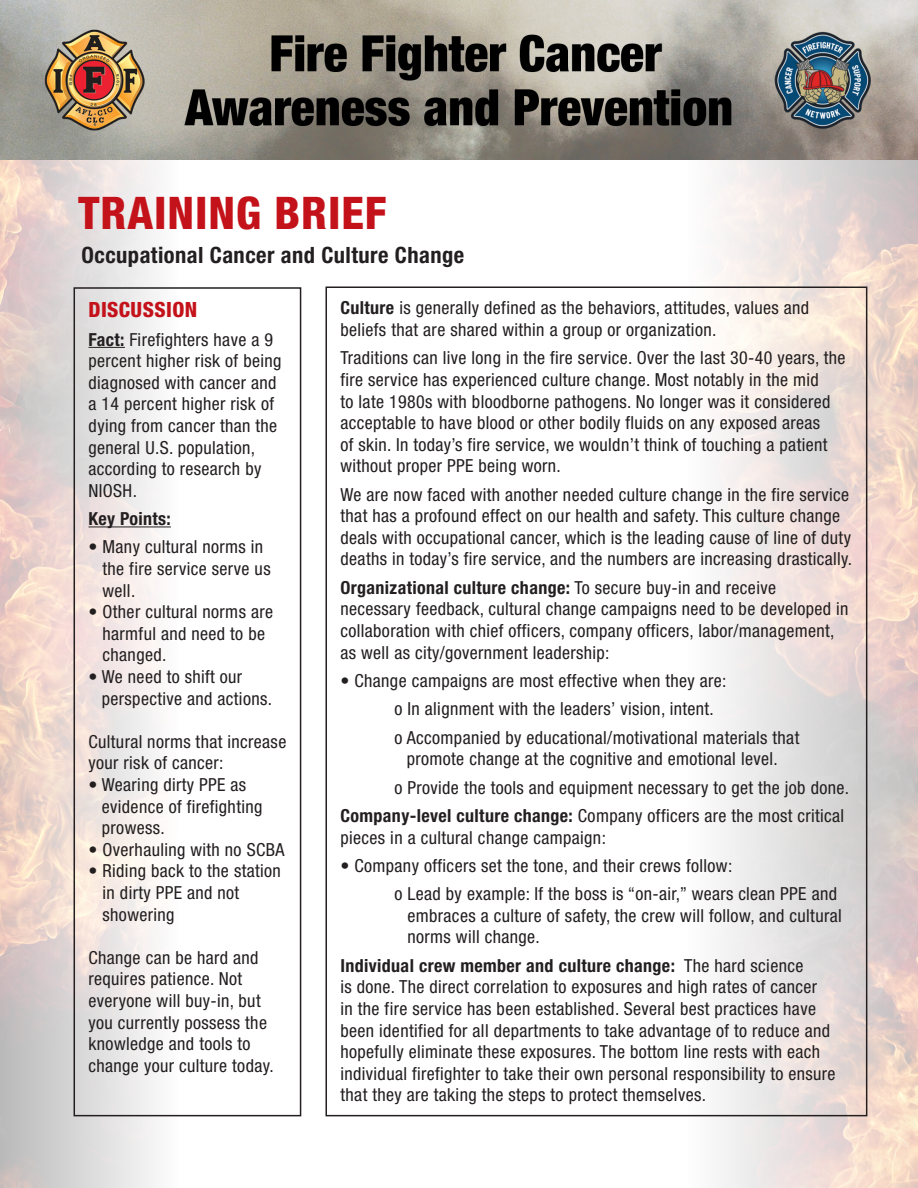
<style>
.page{position:relative;width:918px;height:1188px;background:#fff}
.page>*{position:absolute;margin:0;border:0;box-sizing:border-box;transform-origin:0 0}
.subhead{font:800 condensed 45px "Helvetica Neue LT Std";letter-spacing:.02em;color:#c4121a}
.quote{font:700 condensed 22.5px "Helvetica Neue LT Std";letter-spacing:.02em;color:#231f20}
.subhead-2{font:800 condensed 21px "Helvetica Neue LT Std";letter-spacing:.02em;color:#c4121a}
.bullets{font:condensed 18px/21.6px "Helvetica Neue LT Std";letter-spacing:.02em;color:#231f20}
.body_text{font:condensed 18px/21.6px "Helvetica Neue LT Std";letter-spacing:.02em;color:#231f20}
.bullets-2{font:700 condensed 18px "Helvetica Neue LT Std";letter-spacing:.02em;color:#231f20}
.s1{font-weight:700}
</style>
<div class="page">
<img style="left:688px;top:159px;width:230px;height:1029px">
<img style="left:0;top:159px;width:178px;height:1029px">
<img style="left:0;top:0;width:918px;height:159px">
<hr style="left:89px;top:347px;width:36px;height:1px;background:#231f20">
<hr style="left:89px;top:526px;width:82px;height:1px;background:#231f20">
<div style="left:74px;top:287px;width:227px;height:829px;border:2px solid #231f20"></div>
<p class="subhead" style="left:78px;top:185px;width:310px">TRAINING BRIEF</p>
<p class="quote" style="left:82px;top:241px;width:384px">Occupational Cancer and Culture Change</p>
<p class="subhead-2" style="left:89px;top:297px;width:110px">DISCUSSION</p>
<p class="bullets" style="left:89px;top:328px;width:194px"><span class="s1">Fact:</span> Firefighters have a 9 percent higher risk of being diagnosed with cancer and a 14 percent higher risk of dying from cancer than the general U.S. population, according to research by<br>NIOSH.</p>
<p class="bullets-2" style="left:89px;top:508px;width:84px">Key Points:</p>
<p class="body_text" style="left:103px;top:536px;width:170px;text-indent:-14px">• Many cultural norms in the fire service serve us well.</p>
<p class="body_text" style="left:103px;top:601px;width:172px;text-indent:-14px">• Other cultural norms are harmful and need to be changed.</p>
<p class="body_text" style="left:102px;top:666px;width:172px;text-indent:-13px">• We need to shift our perspective and actions.</p>
<p class="body_text" style="left:89px;top:731px;width:199px">Cultural norms that increase your risk of cancer:</p>
<p class="body_text" style="left:102px;top:774px;width:162px;text-indent:-13px">• Wearing dirty PPE as evidence of firefighting prowess.</p>
<p class="body_text" style="left:89px;top:839px;width:197px">• Overhauling with no SCBA</p>
<p class="body_text" style="left:103px;top:860px;width:180px;text-indent:-14px">• Riding back to the station in dirty PPE and not showering</p>
<p class="body_text" style="left:89px;top:947px;width:187px">Change can be hard and requires patience. Not everyone will buy-in, but you currently possess the knowledge and tools to change your culture today.</p>
<p class="bullets" style="left:340px;top:297px;width:470px"><span class="s1">Culture</span> is generally defined as the behaviors, attitudes, values and beliefs that are shared within a group or organization.</p>
<p class="bullets" style="left:340px;top:347px;width:507px">Traditions can live long in the fire service. Over the last 30-40 years, the fire service has experienced culture change. Most notably in the mid<br>to late 1980s with bloodborne pathogens. No longer was it considered acceptable to have blood or other bodily fluids on any exposed areas<br>of skin. In today’s fire service, we wouldn’t think of touching a patient without proper PPE being worn.</p>
<p class="bullets" style="left:340px;top:483px;width:513px">We are now faced with another needed culture change in the fire service that has a profound effect on our health and safety. This culture change deals with occupational cancer, which is the leading cause of line of duty deaths in today’s fire service, and the numbers are increasing drastically.</p>
<p class="bullets" style="left:340px;top:577px;width:510px"><span class="s1">Organizational culture change:</span> To secure buy-in and receive necessary feedback, cultural change campaigns need to be developed in collaboration with chief officers, company officers, labor/management, as well as city/government leadership:</p>
<p class="bullets" style="left:340px;top:670px;width:388px">• Change campaigns are most effective when they are:</p>
<p class="bullets" style="left:394px;top:698px;width:321px">o In alignment with the leaders’ vision, intent.</p>
<p class="bullets" style="left:394px;top:726px;width:406px;text-align:center">o Accompanied by educational/motivational materials that promote change at the cognitive and emotional level.</p>
<p class="bullets" style="left:394px;top:776px;width:456px">o Provide the tools and equipment necessary to get the job done.</p>
<p class="bullets" style="left:340px;top:805px;width:505px"><span class="s1">Company-level culture change:</span> Company officers are the most critical pieces in a cultural change campaign:</p>
<p class="bullets" style="left:340px;top:855px;width:393px">• Company officers set the tone, and their crews follow:</p>
<p class="bullets" style="left:408px;top:883px;width:436px;text-indent:-13px">o Lead by example: If the boss is “on-air,” wears clean PPE and embraces a culture of safety, the crew will follow, and cultural norms will change.</p>
<p class="bullets" style="left:340px;top:955px;width:497px"><span class="s1">Individual crew member and culture change:</span> The hard science<br>is done. The direct correlation to exposures and high rates of cancer<br>in the fire service has been established. Several best practices have been identified for all departments to take advantage of to reduce and hopefully eliminate these exposures. The bottom line rests with each individual firefighter to take their own personal responsibility to ensure that they are taking the steps to protect themselves.</p>
</div>
